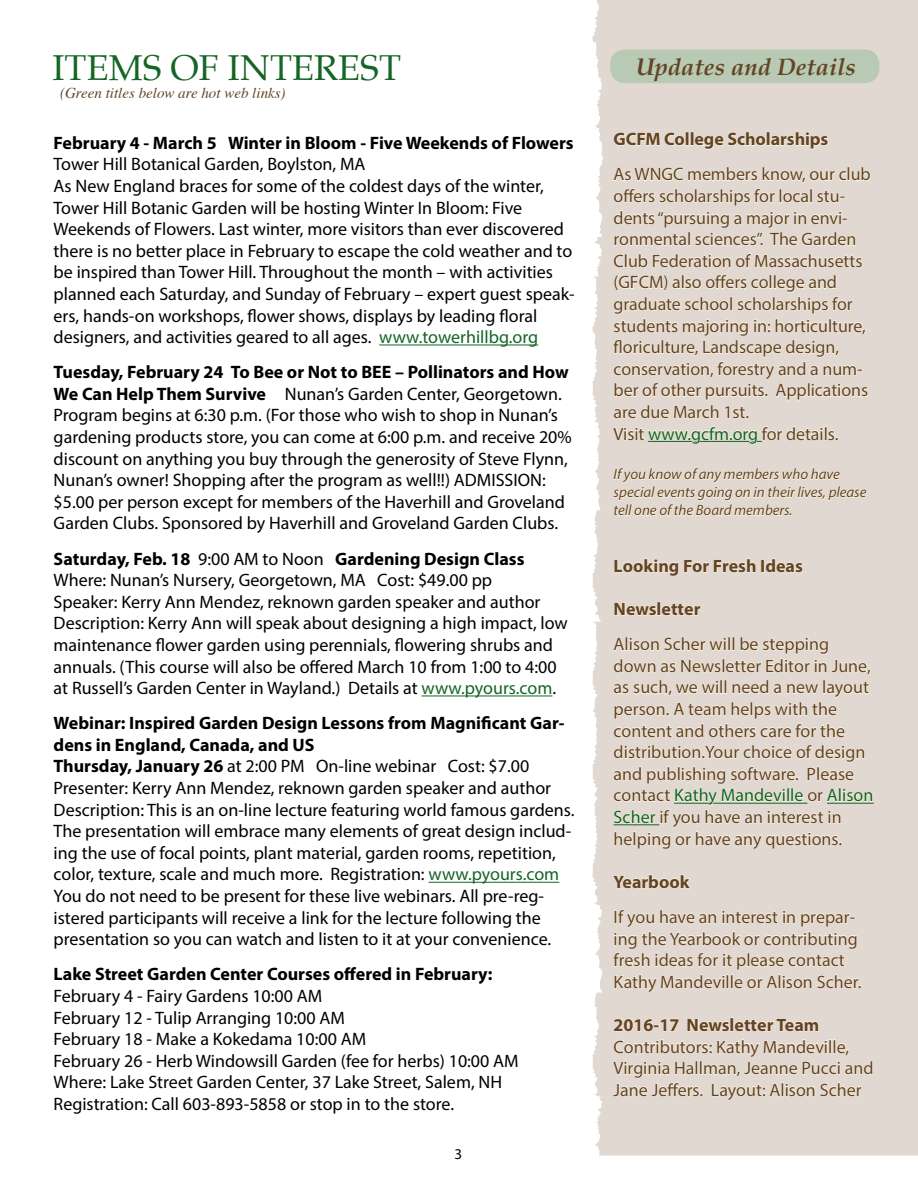
<style>
.page{position:relative;width:918px;height:1188px;background:#fff}
.page>*{position:absolute;margin:0;border:0;box-sizing:border-box;transform-origin:0 0}
.t1{font:36px "Palatino";color:#146526}
.t2{font:italic 700 24px "Palatino";color:#644426}
.t3{font:18px/21.6px "Myriad Pro";color:#000}
.t4{font:18px/21.6px "Myriad Pro";letter-spacing:-.005em;color:#644426}
.t5{font:700 18px "Myriad Pro";color:#000}
.t6{font:700 18px "Myriad Pro";letter-spacing:-.005em;color:#644426}
.t7{font:italic 15px/18px "Myriad Pro";letter-spacing:-.005em;color:#644426}
.t8{font:italic 15px "Times";color:#644426}
.t9{font:15px "Myriad Pro";color:#000}
.s1{color:#146526}
.s2{font-weight:700}
</style>
<div class="page">
<div style="left:592px;top:0;width:326px;height:1156px;background:#e1d9d1"></div>
<div style="left:610px;top:49px;width:269px;height:34px;background:#b8cab3;border-radius:15px"></div>
<hr style="left:379px;top:345px;width:159px;height:1px;background:#146526">
<hr style="left:422px;top:696px;width:130px;height:1px;background:#146526">
<hr style="left:429px;top:882px;width:130px;height:1px;background:#146526">
<hr style="left:827px;top:803px;width:47px;height:1px;background:#146526">
<svg style="left:613px;top:129px;width:258px;height:317px;background:#e6ded4"></svg>
<svg style="left:613px;top:468px;width:254px;height:50px;background:#e8e0d6"></svg>
<svg style="left:614px;top:559px;width:142px;height:29px;background:#e5ddd4"></svg>
<div style="left:761px;top:559px;width:4px;height:13px;border:1px solid #fff7e5"></div>
<svg style="left:765px;top:558px;width:38px;height:15px"></svg>
<svg style="left:613px;top:601px;width:260px;height:256px;background:#e5ded3"></svg>
<svg style="left:613px;top:873px;width:248px;height:127px;background:#e5ddd4"></svg>
<svg style="left:613px;top:1017px;width:260px;height:91px;background:#e6ded4"></svg>
<h1 class="t1" style="left:52px;top:38px;width:350px">ITEMS OF INTEREST</h1>
<h2 class="t2" style="left:636px;top:47px;width:222px">Updates and Details</h2>
<p class="t8" style="left:60px;top:80px;width:227px">(Green titles below are hot web links)</p>
<p class="t5" style="left:54px;top:131px;width:522px">February 4 - March 5 Winter in Bloom - Five Weekends of Flowers</p>
<p class="t3" style="left:54px;top:153px;width:522px">Tower Hill Botanical Garden, Boylston, MA<br>As New England braces for some of the coldest days of the winter, Tower Hill Botanic Garden will be hosting Winter In Bloom: Five Weekends of Flowers. Last winter, more visitors than ever discovered there is no better place in February to escape the cold weather and to be inspired than Tower Hill. Throughout the month – with activities planned each Saturday, and Sunday of February – expert guest speak&shy;ers, hands-on workshops, flower shows, displays by leading floral designers, and activities geared to all ages. <span class="s1">www.towerhillbg.org</span></p>
<p class="t3" style="left:54px;top:361px;width:520px"><span class="s2">Tuesday, February 24 To Bee or Not to BEE – Pollinators and How We Can Help Them Survive</span> Nunan’s Garden Center, Georgetown.<br>Program begins at 6:30 p.m. (For those who wish to shop in Nunan’s gardening products store, you can come at 6:00 p.m. and receive 20% discount on anything you buy through the generosity of Steve Flynn, Nunan’s owner! Shopping after the program as well!!) ADMISSION: $5.00 per person except for members of the Haverhill and Groveland Garden Clubs. Sponsored by Haverhill and Groveland Garden Clubs.</p>
<p class="t3" style="left:54px;top:547px;width:516px"><span class="s2">Saturday, Feb. 18</span> 9:00 AM to Noon <span class="s2">Gardening Design Class </span>Where: Nunan’s Nursery, Georgetown, MA Cost: $49.00 pp<br>Speaker: Kerry Ann Mendez, reknown garden speaker and author Description: Kerry Ann will speak about designing a high impact, low maintenance flower garden using perennials, flowering shrubs and annuals. (This course will also be offered March 10 from 1:00 to 4:00 at Russell’s Garden Center in Wayland.) Details at <span class="s1">www.pyours.com</span>.</p>
<p class="t3" style="left:54px;top:712px;width:522px"><span class="s2">Webinar: Inspired Garden Design Lessons from Magnificant Gar&shy;dens in England, Canada, and US<br>Thursday, January 26</span> at 2:00 PM On-line webinar Cost: $7.00<br>Presenter: Kerry Ann Mendez, reknown garden speaker and author Description: This is an on-line lecture featuring world famous gardens.<br>The presentation will embrace many elements of great design includ&shy;ing the use of focal points, plant material, garden rooms, repetition, color, texture, scale and much more. Registration: <span class="s1">www.pyours.com </span>You do not need to be present for these live webinars. All pre-reg&shy;istered participants will receive a link for the lecture following the presentation so you can watch and listen to it at your convenience.</p>
<p class="t5" style="left:54px;top:963px;width:440px">Lake Street Garden Center Courses offered in February:</p>
<p class="t3" style="left:54px;top:985px;width:467px">February 4 - Fairy Gardens 10:00 AM<br>February 12 - Tulip Arranging 10:00 AM<br>February 18 - Make a Kokedama 10:00 AM<br>February 26 - Herb Windowsill Garden (fee for herbs) 10:00 AM Where: Lake Street Garden Center, 37 Lake Street, Salem, NH Registration: Call 603-893-5858 or stop in to the store.</p>
<p class="t9" style="left:454px;top:1145px;width:9px">3</p>
<p class="t6" style="left:614px;top:128px;width:216px">GCFM College Scholarships</p>
<p class="t4" style="left:614px;top:163px;width:259px">As WNGC members know, our club offers scholarships for local stu&shy;dents “pursuing a major in envi&shy;ronmental sciences”. The Garden<br>Club Federation of Massachusetts (GFCM) also offers college and graduate school scholarships for students majoring in: horticulture, floriculture, Landscape design, conservation, forestry and a num&shy;ber of other pursuits. Applications are due March 1st.<br>Visit <span class="s1">www.gcfm.org</span> for details.</p>
<p class="t7" style="left:614px;top:465px;width:254px">If you know of any members who have special events going on in their lives, please tell one of the Board members.</p>
<p class="t6" style="left:614px;top:554px;width:191px">Looking For Fresh Ideas</p>
<p class="t6" style="left:614px;top:597px;width:88px">Newsletter</p>
<p class="t4" style="left:614px;top:633px;width:261px">Alison Scher will be stepping down as Newsletter Editor in June, as such, we will need a new layout person. A team helps with the content and others care for the distribution.Your choice of design and publishing software. Please contact <span class="s1">Kathy Mandeville</span> or <span class="s1">Alison<br>Scher</span> if you have an interest in helping or have any questions.</p>
<p class="t6" style="left:614px;top:870px;width:78px">Yearbook</p>
<p class="t4" style="left:614px;top:906px;width:249px">If you have an interest in prepar&shy;ing the Yearbook or contributing fresh ideas for it please contact Kathy Mandeville or Alison Scher.</p>
<p class="t6" style="left:614px;top:1013px;width:207px">2016-17 Newsletter Team</p>
<p class="t4" style="left:614px;top:1035px;width:261px">Contributors: Kathy Mandeville,<br>Virginia Hallman, Jeanne Pucci and<br>Jane Jeffers. Layout: Alison Scher</p>
</div>
